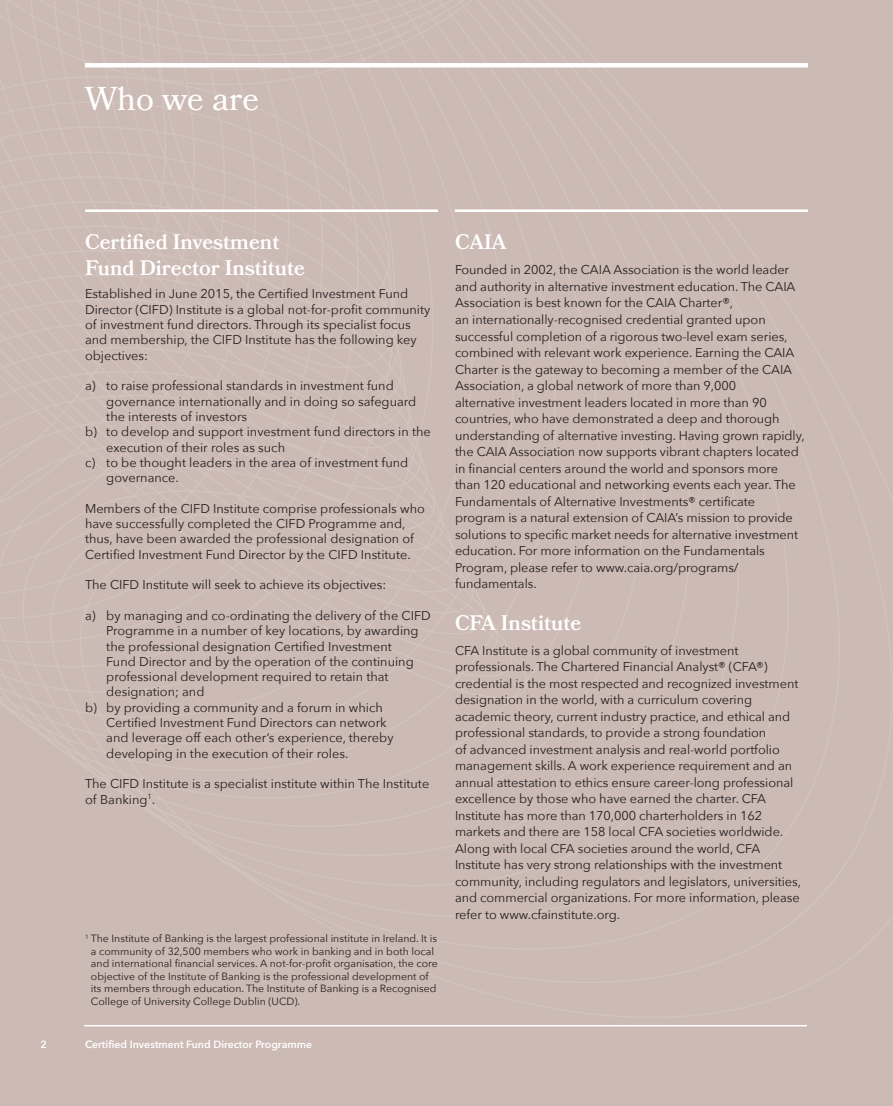
<style>
.page{position:relative;width:893px;height:1106px;background:#ccbab4}
.page>*{position:absolute;margin:0;border:0;box-sizing:border-box;transform-origin:0 0}
.t1{font:33px "Bookmania";color:#fff}
.t2{font:600 21px/25.2px "Bookmania";color:#fff}
.t3{font:12.75px/16.5px "Avenir Next";letter-spacing:-.005em;color:#231f20}
.t4{font:10.5px/12.6px "Avenir Next";color:#231f20}
.t5{font:600 10.5px "Avenir Next";color:#fff}
</style>
<div class="page">
<div style="left:85px;top:63px;width:723px;height:5px;background:#fff"></div>
<hr style="left:84px;top:1025px;width:723px;height:1px;background:#fff">
<hr style="left:455px;top:209px;width:353px;height:3px;background:#fff">
<hr style="left:85px;top:209px;width:353px;height:3px;background:#fff">
<h1 class="t1" style="left:85px;top:79px;width:176px">Who we are</h1>
<h2 class="t2" style="left:85px;top:230px;width:222px">Certified Investment<br>Fund Director Institute</h2>
<p class="t3" style="left:85px;top:286px;width:347px;line-height:15.3px">Established in June 2015, the Certified Investment Fund Director (CIFD) Institute is a global not-for-profit community of investment fund directors. Through its specialist focus and membership, the CIFD Institute has the following key objectives:</p>
<p class="t3" style="left:85px;top:377px;width:310px">a) to raise professional standards in investment fund</p>
<p class="t3" style="left:106px;top:392px;width:312px">governance internationally and in doing so safeguard</p>
<p class="t3" style="left:106px;top:408px;width:142px">the interests of investors</p>
<p class="t3" style="left:85px;top:423px;width:347px">b) to develop and support investment fund directors in the</p>
<p class="t3" style="left:106px;top:438px;width:180px">execution of their roles as such</p>
<p class="t3" style="left:85px;top:453px;width:325px">c) to be thought leaders in the area of investment fund</p>
<p class="t3" style="left:106px;top:469px;width:74px">governance.</p>
<p class="t3" style="left:85px;top:500px;width:341px;line-height:15.3px">Members of the CIFD Institute comprise professionals who have successfully completed the CIFD Programme and, thus, have been awarded the professional designation of Certified Investment Fund Director by the CIFD Institute.</p>
<p class="t3" style="left:85px;top:576px;width:303px">The CIFD Institute will seek to achieve its objectives:</p>
<p class="t3" style="left:85px;top:606px;width:347px">a) by managing and co-ordinating the delivery of the CIFD</p>
<p class="t3" style="left:106px;top:622px;width:314px">Programme in a number of key locations, by awarding</p>
<p class="t3" style="left:106px;top:637px;width:287px">the professional designation Certified Investment</p>
<p class="t3" style="left:106px;top:652px;width:309px">Fund Director and by the operation of the continuing</p>
<p class="t3" style="left:106px;top:668px;width:284px">professional development required to retain that</p>
<p class="t3" style="left:106px;top:683px;width:100px">designation; and</p>
<p class="t3" style="left:85px;top:698px;width:299px">b) by providing a community and a forum in which</p>
<p class="t3" style="left:106px;top:714px;width:282px">Certified Investment Fund Directors can network</p>
<p class="t3" style="left:106px;top:729px;width:289px">and leverage off each other’s experience, thereby</p>
<p class="t3" style="left:106px;top:744px;width:244px">developing in the execution of their roles.</p>
<p class="t3" style="left:85px;top:775px;width:346px;line-height:15.3px">The CIFD Institute is a specialist institute within The Institute of Banking<sup>1</sup>.</p>
<p class="t4" style="left:91px;top:931px;width:348px;text-indent:-6px"><sup>1</sup> The Institute of Banking is the largest professional institute in Ireland. It is a community of 32,500 members who work in banking and in both local and international financial services. A not-for-profit organisation, the core objective of the Institute of Banking is the professional development of its members through education. The Institute of Banking is a Recognised College of University College Dublin (UCD).</p>
<p class="t5" style="left:40px;top:1035px;width:8px">2</p>
<p class="t5" style="left:85px;top:1035px;width:229px">Certified Investment Fund Director Programme</p>
<h2 class="t2" style="left:455px;top:230px;width:53px">CAIA</h2>
<p class="t3" style="left:455px;top:261px;width:351px">Founded in 2002, the CAIA Association is the world leader and authority in alternative investment education. The CAIA Association is best known for the CAIA Charter®,<br>an internationally-recognised credential granted upon successful completion of a rigorous two-level exam series, combined with relevant work experience. Earning the CAIA Charter is the gateway to becoming a member of the CAIA Association, a global network of more than 9,000<br>alternative investment leaders located in more than 90 countries, who have demonstrated a deep and thorough understanding of alternative investing. Having grown rapidly, the CAIA Association now supports vibrant chapters located in financial centers around the world and sponsors more than 120 educational and networking events each year. The Fundamentals of Alternative Investments® certificate program is a natural extension of CAIA’s mission to provide solutions to specific market needs for alternative investment education. For more information on the Fundamentals Program, please refer to www.caia.org/programs/ fundamentals.</p>
<h2 class="t2" style="left:455px;top:610px;width:128px">CFA Institute</h2>
<p class="t3" style="left:455px;top:641px;width:348px">CFA Institute is a global community of investment professionals. The Chartered Financial Analyst® (CFA®) credential is the most respected and recognized investment designation in the world, with a curriculum covering academic theory, current industry practice, and ethical and professional standards, to provide a strong foundation<br>of advanced investment analysis and real-world portfolio management skills. A work experience requirement and an annual attestation to ethics ensure career-long professional excellence by those who have earned the charter. CFA Institute has more than 170,000 charterholders in 162 markets and there are 158 local CFA societies worldwide.<br>Along with local CFA societies around the world, CFA Institute has very strong relationships with the investment community, including regulators and legislators, universities, and commercial organizations. For more information, please refer to www.cfainstitute.org.</p>
</div>
